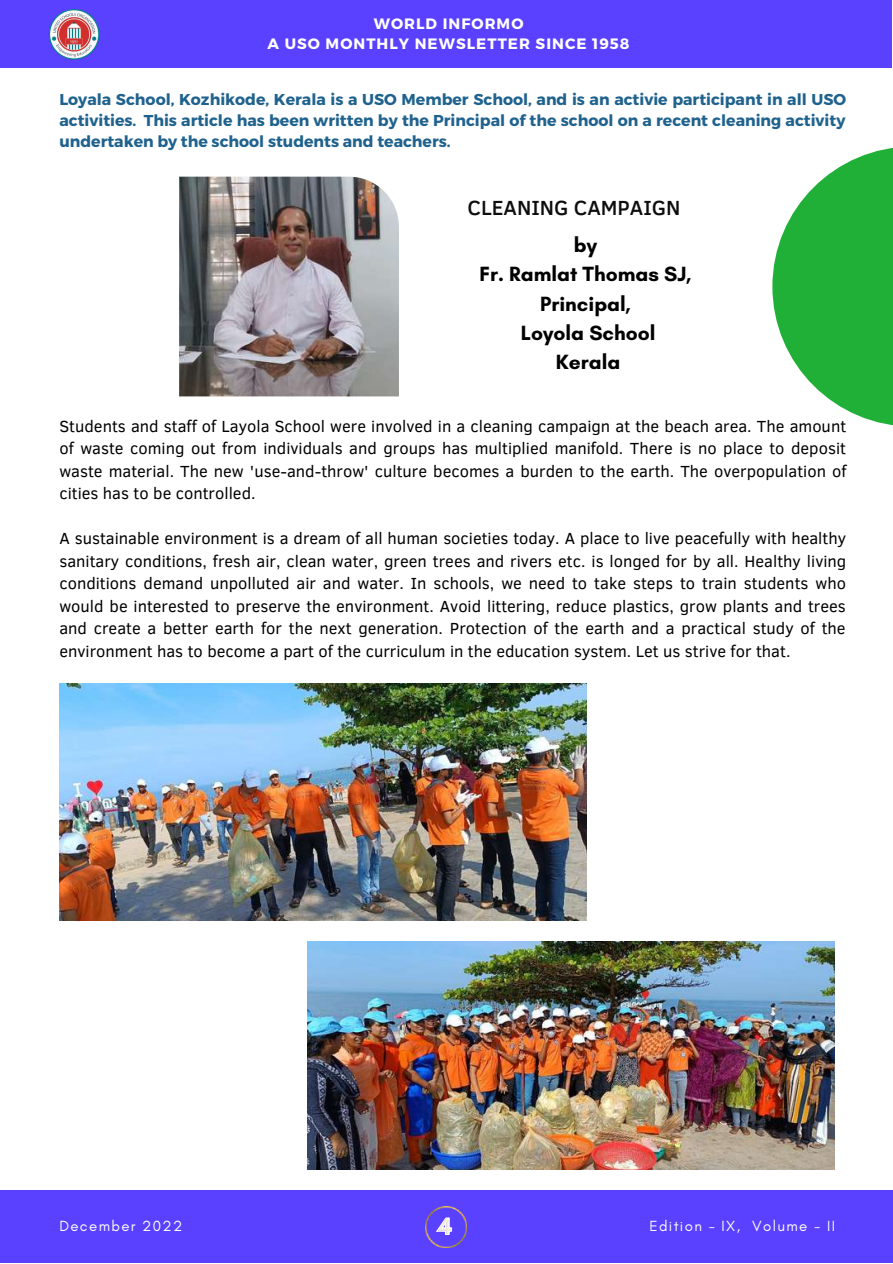
<style>
.page{position:relative;width:893px;height:1264px;background:#fff}
.page>*{position:absolute;margin:0;border:0;box-sizing:border-box;transform-origin:0 0}
.t1{font:700 24px "Glacial Indifference";color:#f2eddb}
.t2{font:700 21px/29.2px "Glacial Indifference";color:#000;text-align:center}
.t3{font:500 21px "Clear Sans";color:#0e0e0e}
.t4{font:16.5px/22.5px "Clear Sans";color:#000;text-align:justify}
.t5{font:700 15.75px/21.3px "Montserrat";color:#1f628e;text-align:justify}
.t6{font:700 15px/20.2px "Montserrat";letter-spacing:.07em;color:#fff;text-align:center}
.t7{font:15px "Glacial Indifference";letter-spacing:.09em;color:#fff}
</style>
<div class="page">
<div style="left:0;top:1190px;width:892px;height:72px;background:#5941ff"></div>
<svg style="left:772px;top:148px;width:120px;height:277px;fill:#20b038"></svg>
<div style="left:0;top:0;width:891px;height:67px;background:#5941ff"></div>
<img style="left:425px;top:1206px;width:42px;height:41px">
<img style="left:30px;top:9px;width:85px;height:59px">
<img style="left:307px;top:941px;width:527px;height:228px">
<img style="left:59px;top:683px;width:528px;height:237px">
<img style="left:179px;top:177px;width:220px;height:219px">
<svg style="left:435px;top:1217px;width:17px;height:17px"></svg>
<p class="t6" style="left:267px;top:12px;width:363px">WORLD INFORMO<br>A USO MONTHLY NEWSLETTER SINCE 1958</p>
<p class="t5" style="left:59px;top:87px;width:788px">Loyala School, Kozhikode, Kerala is a USO Member School, and is an activie participant in all USO activities. This article has been written by the Principal of the school on a recent cleaning activity undertaken by the school students and teachers.</p>
<p class="t3" style="left:467px;top:192px;width:214px">CLEANING CAMPAIGN</p>
<p class="t2" style="left:479px;top:230px;width:213px">by<br>Fr. Ramlat Thomas SJ,<br>Principal,<br>Loyola School<br>Kerala</p>
<p class="t4" style="left:59px;top:414px;width:788px">Students and staff of Layola School were involved in a cleaning campaign at the beach area. The amount of waste coming out from individuals and groups has multiplied manifold. There is no place to deposit waste material. The new 'use-and-throw' culture becomes a burden to the earth. The overpopulation of cities has to be controlled.</p>
<p class="t4" style="left:59px;top:526px;width:788px">A sustainable environment is a dream of all human societies today. A place to live peacefully with healthy sanitary conditions, fresh air, clean water, green trees and rivers etc. is longed for by all. Healthy living conditions demand unpolluted air and water. In schools, we need to take steps to train students who would be interested to preserve the environment. Avoid littering, reduce plastics, grow plants and trees and create a better earth for the next generation. Protection of the earth and a practical study of the environment has to become a part of the curriculum in the education system. Let us strive for that.</p>
<p class="t7" style="left:59px;top:1216px;width:124px">December 2022</p>
<h1 class="t1" style="left:438px;top:1211px;width:16px">4</h1>
<p class="t7" style="left:649px;top:1216px;width:187px">Edition - IX, Volume - II</p>
</div>
